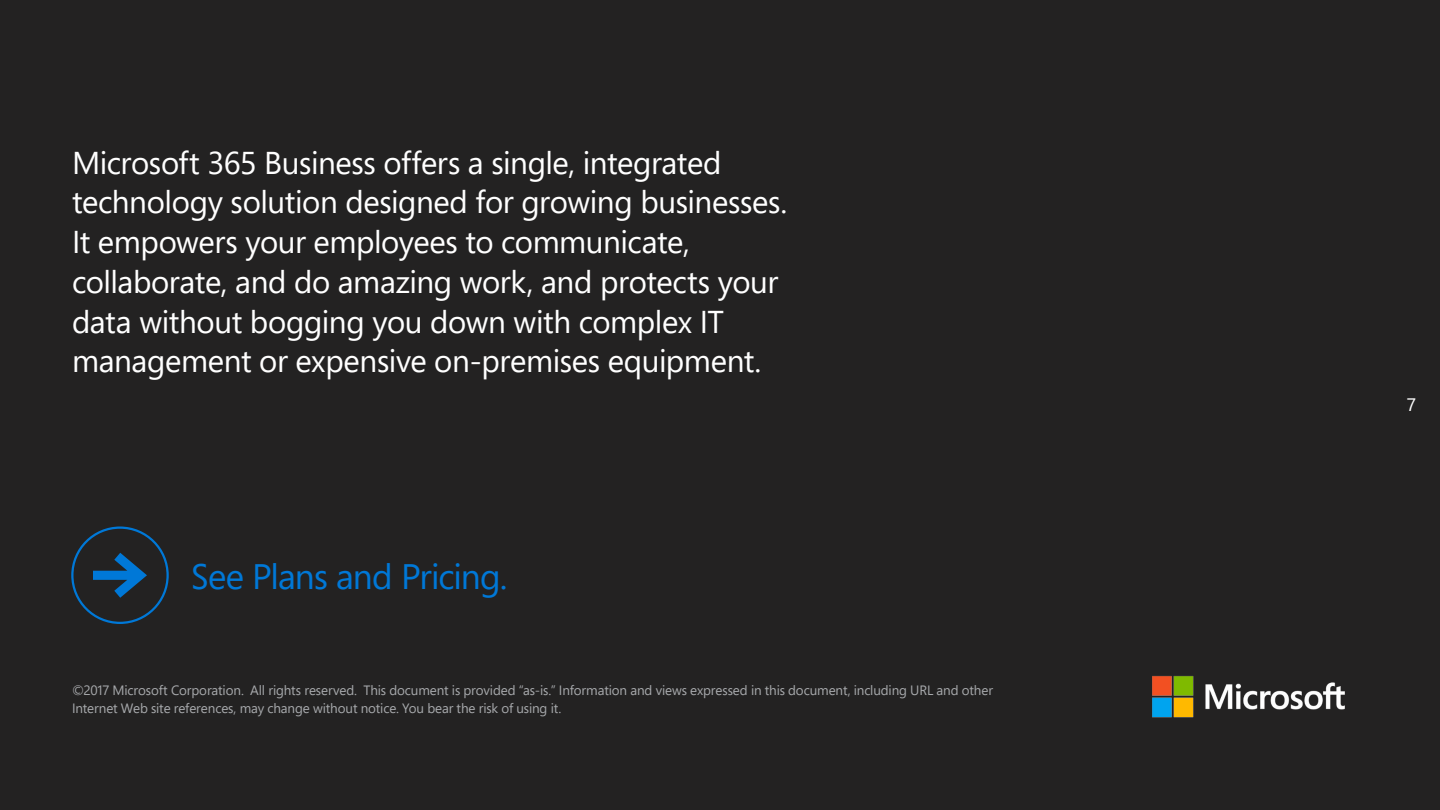
<style>
.page{position:relative;width:1440px;height:810px;background:#232222}
.page>*{position:absolute;margin:0;border:0;box-sizing:border-box;transform-origin:0 0}
.t1{font:35.33px "Segoe Pro";letter-spacing:-.03em;color:#0078d7}
.t2{font:31.5px/39.8px "Segoe Pro";letter-spacing:-.015em;color:#fff}
.t3{font:18px "Segoe Pro";color:#232222}
.t4{font:13.5px/18.8px "Segoe Pro";letter-spacing:-.01em;color:#a7a9ac}
.s1{color:#fff}
</style>
<div class="page">
<div style="left:71px;top:527px;width:98px;height:97px;border:2px solid #0078d7;border-radius:50%"></div>
<svg style="left:93px;top:553px;width:54px;height:45px"></svg>
<img style="left:1152px;top:676px;width:193px;height:42px">
<p class="t2" style="left:72px;top:142px;width:717px">Microsoft 365 Business offers a single, integrated technology solution designed for growing businesses.<br>It empowers your employees to communicate, collaborate, and do amazing work, and protects your data without bogging you down with complex IT management or expensive on-premises equipment.</p>
<p class="t1" style="left:191px;top:552px;width:318px">See Plans and Pricing.</p>
<p class="t4" style="left:72px;top:680px;width:923px">©2017 Microsoft Corporation. All rights reserved. This document is provided “as-is.” Information and views expressed in this document, including URL and other<br>Internet Web site references, may change without notice. You bear the risk of using it.</p>
<p class="t3" style="left:1395px;top:393px;width:23px">7<span class="s1">7</span></p>
</div>
